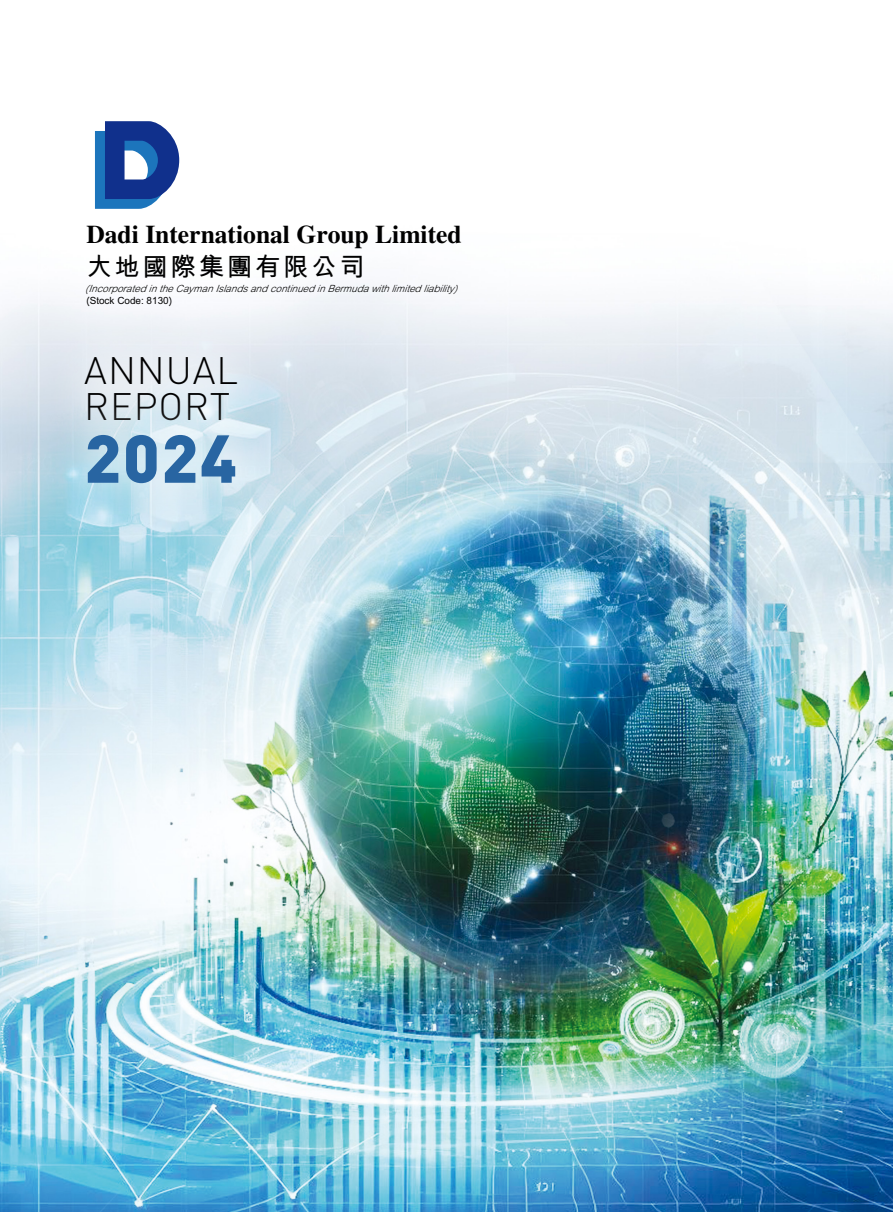
<style>
.page{position:relative;width:893px;height:1212px;background:#fff}
.page>*{position:absolute;margin:0;border:0;box-sizing:border-box;transform-origin:0 0}
.t1{font:900 66.6px "DIN";color:#2865a2}
.t2{font:300 37.8px/36px "DIN";letter-spacing:.025em;color:#000}
.t3{font:700 25.5px "Times LT Std";color:#000}
.t4{font:700 25.5px "M Hei HK";letter-spacing:.1em;color:#000}
.t5{font:italic 300 9.9px "M Hei HK";color:#000}
.t6{font:700 9.9px "M Hei HK";color:#000}
</style>
<div class="page">
<img style="left:0;top:156px;width:892px;height:1056px">
<div style="left:44px;top:315px;width:233px;height:148px;background:#fff;opacity:.53"></div>
<div style="left:46px;top:393px;width:231px;height:133px;background:#fff;opacity:.53"></div>
<svg style="left:95px;top:121px;width:84px;height:88px"></svg>
<h3 class="t3" style="left:86px;top:219px;width:376px">Dadi International Group Limited</h3>
<h3 class="t4" style="left:86px;top:248px;width:280px">大地國際集團有限公司</h3>
<p class="t5" style="left:85px;top:282px;width:378px">(IncorporatedintheCaymanIslandsandcontinuedinBermudawithlimitedliability)</p>
<p class="t6" style="left:86px;top:293px;width:87px">(Stock Code: 8130)</p>
<h2 class="t2" style="left:84px;top:352px;width:155px">ANNUAL<br>REPORT</h2>
<h1 class="t1" style="left:84px;top:414px;width:154px">2024</h1>
</div>
